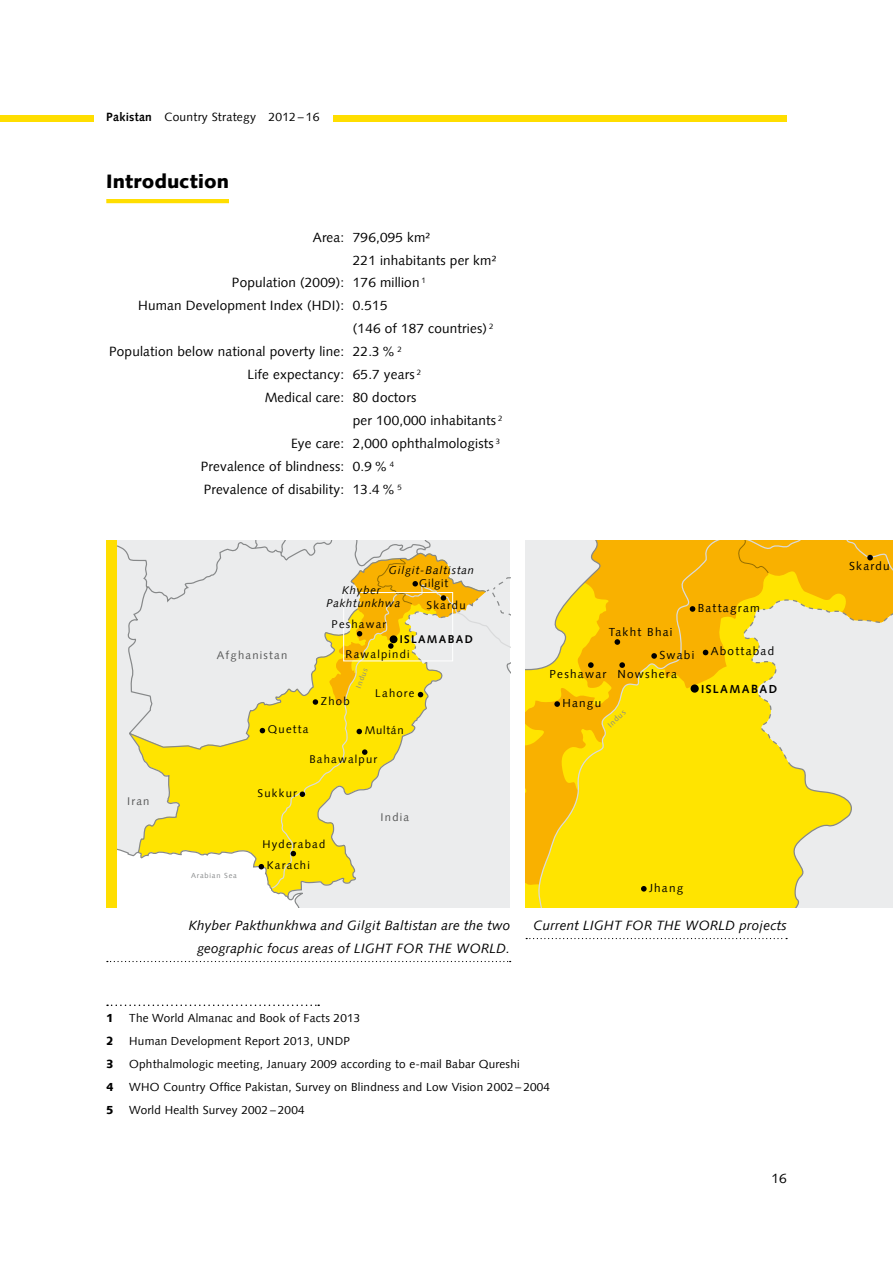
<style>
.page{position:relative;width:893px;height:1263px;background:#fff}
.page>*{position:absolute;margin:0;border:0;box-sizing:border-box;transform-origin:0 0}
.t1{font:900 19.5px "Syntax Com";letter-spacing:.005em;color:#000}
.t2{font:13.5px "Syntax Com";letter-spacing:.015em;color:#000}
.t3{font:italic 13.5px/23px "Syntax Com";letter-spacing:.015em;color:#000;text-align:right}
.t4{font:12px "Syntax Com";letter-spacing:.02em;color:#000}
.t5{font:11.7px "Syntax Com";letter-spacing:.02em;color:#000}
.t6{font:11.7px "Syntax Com";letter-spacing:.11em;color:#000}
.t7{font:700 11.7px "Syntax Com";letter-spacing:.12em;color:#000}
.t8{font:900 11.7px "Syntax Com";color:#000}
.t9{font:11.25px/21.8px "Syntax Com";letter-spacing:.11em;color:#000}
.t10{font:italic 11.25px/12.3px "Syntax Com";letter-spacing:.07em;color:#000;text-align:center}
.t11{font:11.25px "Syntax Com";letter-spacing:.11em;color:#565757}
.t12{font:700 11.25px "Syntax Com";letter-spacing:.12em;color:#000}
.t13{font:7.65px "Syntax Com";color:#868889}
.t14{font:7.35px "Syntax Com";letter-spacing:.11em;color:#868889}
.s1{font-weight:700}
</style>
<div class="page">
<div style="left:0;top:115px;width:94px;height:6px;background:#ffde00"></div>
<div style="left:333px;top:115px;width:454px;height:6px;background:#ffde00"></div>
<hr style="left:106px;top:199px;width:123px;height:4px;background:#ffde00">
<svg style="left:107px;top:1004px;width:212px;height:2px"></svg>
<div style="left:117px;top:540px;width:393px;height:367px;background:#ebeced"></div>
<svg style="left:128px;top:542px;width:200px;height:87px"></svg>
<svg style="left:279px;top:540px;width:16px;height:15px"></svg>
<svg style="left:219px;top:540px;width:43px;height:10px"></svg>
<svg style="left:117px;top:545px;width:31px;height:44px"></svg>
<svg style="left:270px;top:584px;width:58px;height:45px"></svg>
<svg style="left:127px;top:629px;width:238px;height:219px"></svg>
<svg style="left:313px;top:699px;width:5px;height:6px"></svg>
<svg style="left:117px;top:848px;width:239px;height:59px;background:#f7f0b5"></svg>
<svg style="left:300px;top:791px;width:5px;height:6px"></svg>
<svg style="left:260px;top:728px;width:5px;height:5px"></svg>
<svg style="left:328px;top:540px;width:182px;height:250px"></svg>
<div style="left:106px;top:540px;width:11px;height:367px;background:#ffde00"></div>
<svg style="left:107px;top:961px;width:404px;height:1px"></svg>
<svg style="left:526px;top:938px;width:261px;height:1px"></svg>
<svg style="left:526px;top:540px;width:367px;height:367px;background:#f8db37"></svg>
<div style="left:691px;top:684px;width:8px;height:9px;background:#000;border-radius:50%"></div>
<svg style="left:526px;top:540px;width:82px;height:137px;background:#f0dc81"></svg>
<svg style="left:554px;top:701px;width:6px;height:6px"></svg>
<svg style="left:651px;top:653px;width:6px;height:6px"></svg>
<svg style="left:614px;top:639px;width:6px;height:6px"></svg>
<svg style="left:641px;top:886px;width:6px;height:5px"></svg>
<svg style="left:690px;top:540px;width:203px;height:144px;background:#f3cb4e"></svg>
<svg style="left:619px;top:662px;width:6px;height:6px"></svg>
<p class="t4" style="left:106px;top:110px;width:215px"><span class="s1">Pakistan</span> Country Strategy 2012 – 16</p>
<h1 class="t1" style="left:106px;top:170px;width:124px">Introduction</h1>
<p class="t2" style="left:313px;top:229px;width:119px">Area: 796,095 km²</p>
<p class="t2" style="left:353px;top:252px;width:145px">221 inhabitants per km²</p>
<p class="t2" style="left:232px;top:275px;width:195px">Population (2009): 176 million <sup>1</sup></p>
<p class="t2" style="left:138px;top:298px;width:251px">Human Development Index (HDI): 0.515</p>
<p class="t2" style="left:353px;top:321px;width:142px">(146 of 187 countries) <sup>2</sup></p>
<p class="t2" style="left:109px;top:344px;width:294px">Population below national poverty line: 22.3% <sup>2</sup></p>
<p class="t2" style="left:247px;top:367px;width:175px">Life expectancy: 65.7 years <sup>2</sup></p>
<p class="t2" style="left:265px;top:390px;width:153px">Medical care: 80 doctors</p>
<p class="t2" style="left:353px;top:413px;width:151px">per 100,000 inhabitants <sup>2</sup></p>
<p class="t2" style="left:291px;top:436px;width:211px">Eye care: 2,000 ophthalmologists <sup>3</sup></p>
<p class="t2" style="left:201px;top:458px;width:195px">Prevalence of blindness: 0.9% <sup>4</sup></p>
<p class="t2" style="left:204px;top:481px;width:200px">Prevalence of disability: 13.4% <sup>5</sup></p>
<p class="t10" style="left:389px;top:564px;width:87px">Gilgit-Baltistan</p>
<p class="t9" style="left:419px;top:572px;width:31px">Gilgit</p>
<p class="t10" style="left:326px;top:584px;width:76px">Khyber<br>Pakhtunkhwa</p>
<p class="t9" style="left:426px;top:594px;width:41px">Skardu</p>
<p class="t9" style="left:332px;top:614px;width:56px">Peshawar</p>
<p class="t12" style="left:400px;top:633px;width:75px">ISLAMABAD</p>
<p class="t11" style="left:217px;top:649px;width:72px">Afghanistan</p>
<p class="t9" style="left:346px;top:643px;width:66px">Rawalpindi</p>
<p class="t9" style="left:268px;top:719px;width:42px">Quetta</p>
<p class="t14" style="left:354px;top:686px;width:22px;rotate:-69deg">Indus</p>
<p class="t9" style="left:375px;top:683px;width:41px">Lahore</p>
<p class="t9" style="left:365px;top:719px;width:40px">Multán</p>
<p class="t9" style="left:321px;top:690px;width:30px">Zhob</p>
<p class="t11" style="left:127px;top:794px;width:24px">Iran</p>
<p class="t14" style="left:191px;top:871px;width:47px">Arabian Sea</p>
<p class="t9" style="left:258px;top:782px;width:41px">Sukkur</p>
<p class="t9" style="left:309px;top:748px;width:69px">Bahawalpur</p>
<p class="t11" style="left:380px;top:810px;width:30px">India</p>
<p class="t9" style="left:267px;top:833px;width:60px;text-indent:-4px">Hyderabad<br>Karachi</p>
<p class="t6" style="left:609px;top:625px;width:65px">Takht Bhai</p>
<p class="t6" style="left:698px;top:601px;width:64px">Battagram</p>
<p class="t5" style="left:659px;top:648px;width:36px">Swabi</p>
<p class="t6" style="left:549px;top:667px;width:59px">Peshawar</p>
<p class="t5" style="left:562px;top:696px;width:40px">Hangu</p>
<p class="t6" style="left:617px;top:667px;width:61px">Nowshera</p>
<p class="t13" style="left:606px;top:722px;width:23px;rotate:-43deg">Indus</p>
<p class="t6" style="left:711px;top:644px;width:65px">Abottabad</p>
<p class="t7" style="left:701px;top:682px;width:78px">ISLAMABAD</p>
<p class="t5" style="left:649px;top:881px;width:36px">Jhang</p>
<p class="t3" style="left:189px;top:914px;width:323px">Khyber Pakthunkhwa and Gilgit Baltistan are the two geographic focus areas of LIGHT FOR THE WORLD.</p>
<p class="t3" style="left:534px;top:914px;width:255px">Current LIGHT FOR THE WORLD projects</p>
<p class="t8" style="left:106px;top:1011px;width:9px">1</p>
<p class="t5" style="left:129px;top:1011px;width:233px">The World Almanac and Book of Facts 2013</p>
<p class="t8" style="left:106px;top:1034px;width:9px">2</p>
<p class="t5" style="left:129px;top:1034px;width:222px">Human Development Report 2013, UNDP</p>
<p class="t8" style="left:106px;top:1057px;width:9px">3</p>
<p class="t5" style="left:129px;top:1057px;width:392px">Ophthalmologic meeting, January 2009 according to e-mail Babar Qureshi</p>
<p class="t8" style="left:106px;top:1080px;width:9px">4</p>
<p class="t5" style="left:129px;top:1080px;width:422px">WHO Country Office Pakistan, Survey on Blindness and Low Vision 2002 – 2004</p>
<p class="t8" style="left:106px;top:1103px;width:9px">5</p>
<p class="t5" style="left:129px;top:1103px;width:177px">World Health Survey 2002 – 2004</p>
<p class="t2" style="left:771px;top:1170px;width:17px">16</p>
<p class="t5" style="left:849px;top:559px;width:42px">Skardu</p>
</div>
